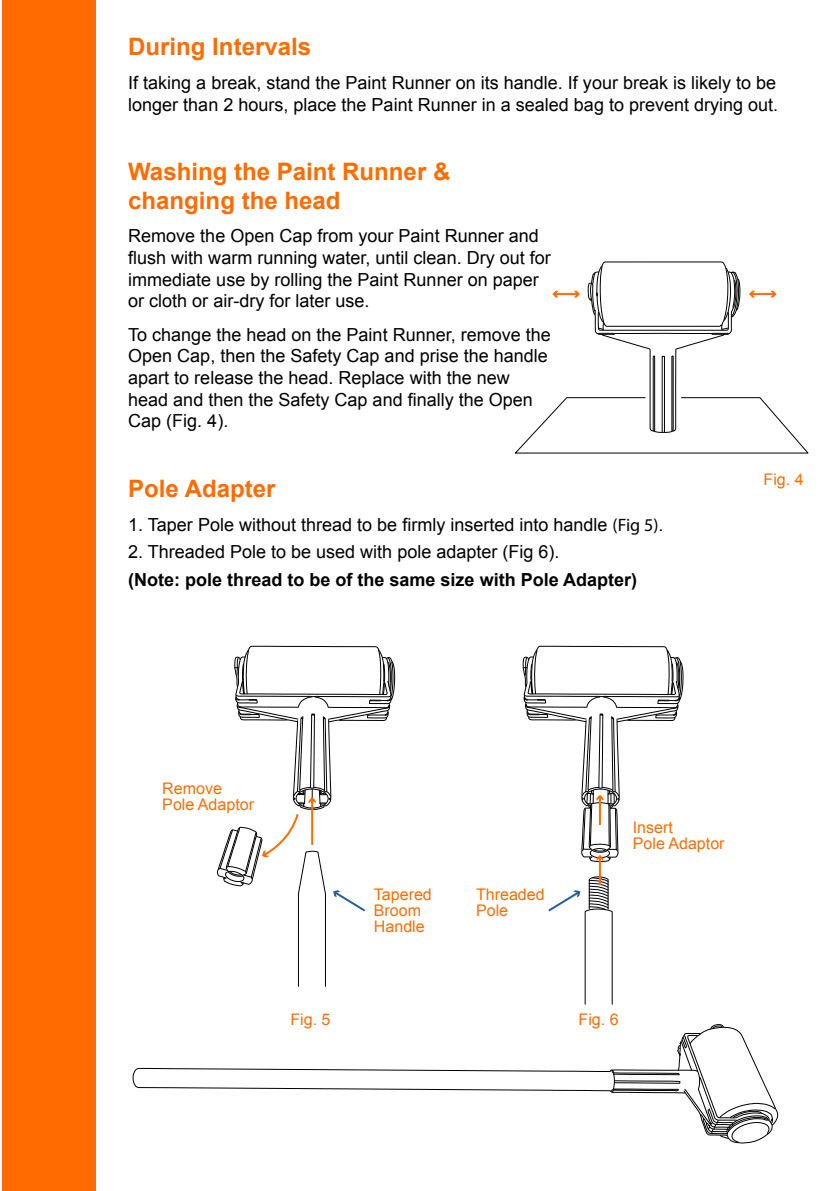
<style>
.page{position:relative;width:840px;height:1191px;background:#fff}
.page>*{position:absolute;margin:0;border:0;box-sizing:border-box;transform-origin:0 0}
.t1{font:700 24px/28.8px "Arial";color:#ff6b00}
.t2{font:18px/21.6px "Arial";color:#000}
.t3{font:700 18px "Arial";color:#000}
.t4{font:16px/16px "Arial";color:#ff6b00}
.s1{font-family:"Myriad Pro"}
</style>
<div class="page">
<div style="left:2px;top:0;width:93px;height:1191px;background:#ff6b00"></div>
<svg style="left:132px;top:1024px;width:647px;height:119px"></svg>
<svg style="left:515px;top:261px;width:294px;height:193px"></svg>
<svg style="left:522px;top:645px;width:161px;height:360px"></svg>
<svg style="left:217px;top:645px;width:178px;height:342px"></svg>
<h1 class="t1" style="left:128px;top:33px;width:184px">During Intervals</h1>
<p class="t2" style="left:128px;top:72px;width:651px">If taking a break, stand the Paint Runner on its handle. If your break is likely to be longer than 2 hours, place the Paint Runner in a sealed bag to prevent drying out.</p>
<h1 class="t1" style="left:128px;top:158px;width:323px">Washing the Paint Runner &amp; changing the head</h1>
<p class="t2" style="left:128px;top:225px;width:424px">Remove the Open Cap from your Paint Runner and flush with warm running water, until clean. Dry out for immediate use by rolling the Paint Runner on paper or cloth or air-dry for later use.</p>
<p class="t2" style="left:128px;top:324px;width:424px">To change the head on the Paint Runner, remove the Open Cap, then the Safety Cap and prise the handle apart to release the head. Replace with the new head and then the Safety Cap and finally the Open Cap (Fig. 4).</p>
<h1 class="t1" style="left:128px;top:475px;width:149px">Pole Adapter</h1>
<p class="t2" style="left:128px;top:513px;width:536px">1. Taper Pole without thread to be firmly inserted into handle <span class="s1">(Fig 5)</span>.</p>
<p class="t2" style="left:128px;top:541px;width:432px">2. Threaded Pole to be used with pole adapter (Fig 6).</p>
<p class="t3" style="left:128px;top:567px;width:510px">(Note: pole thread to be of the same size with Pole Adapter)</p>
<p class="t4" style="left:763px;top:471px;width:42px">Fig. 4</p>
<p class="t4" style="left:162px;top:780px;width:93px">Remove<br>Pole Adaptor</p>
<p class="t4" style="left:374px;top:886px;width:59px">Tapered<br>Broom<br>Handle</p>
<p class="t4" style="left:476px;top:886px;width:70px">Threaded<br>Pole</p>
<p class="t4" style="left:632px;top:819px;width:93px">Insert<br>Pole Adaptor</p>
<p class="t4" style="left:290px;top:1011px;width:42px">Fig. 5</p>
<p class="t4" style="left:578px;top:1011px;width:42px">Fig. 6</p>
</div>
